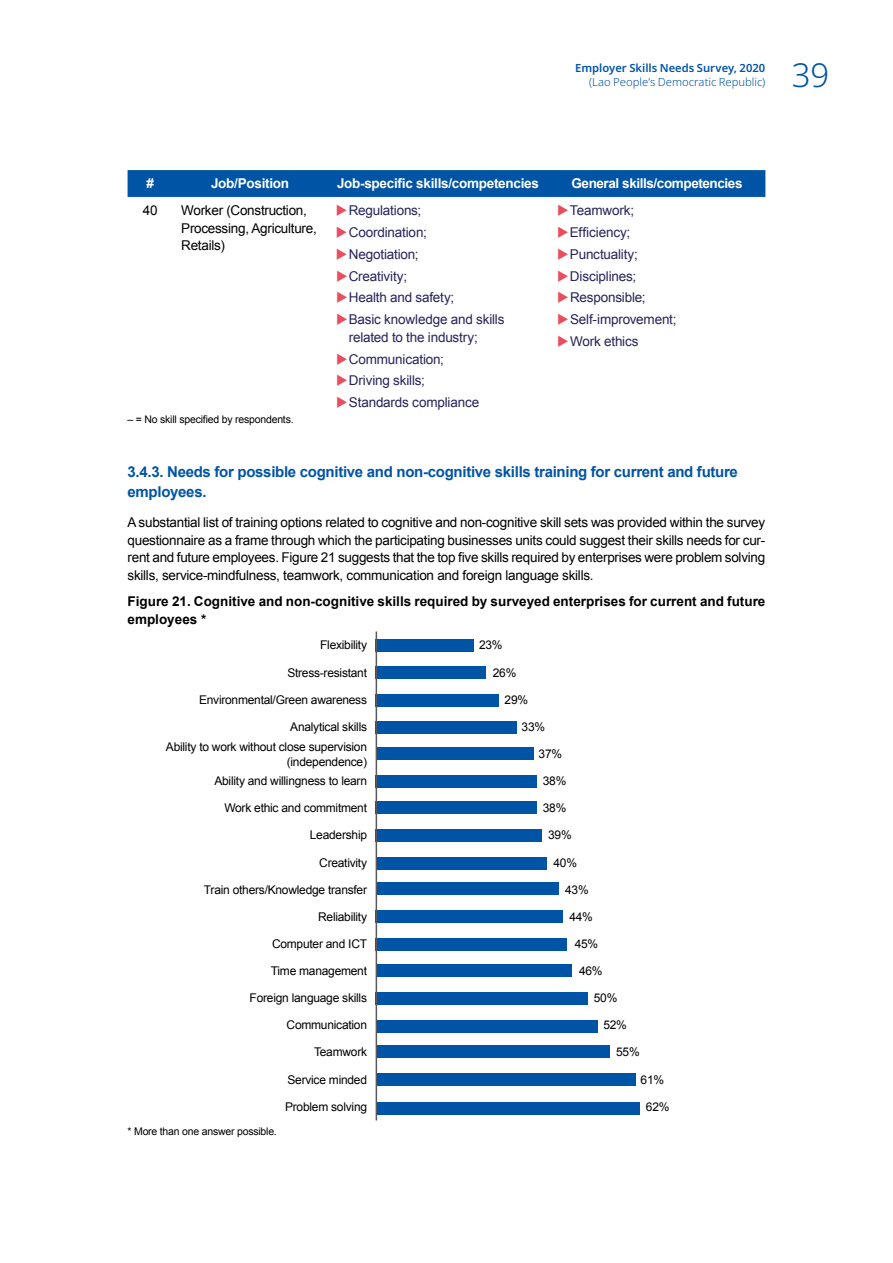
<style>
.page{position:relative;width:893px;height:1263px;background:#fff}
.page>*{position:absolute;margin:0;border:0;box-sizing:border-box;transform-origin:0 0}
.t1{font:300 33px "Noto Sans";color:#0054a6}
.t2{font:700 15px/19.5px "Arial";letter-spacing:-.02em;color:#0054a6}
.t3{font:13.5px/17.5px "Arial";letter-spacing:-.02em;color:#000}
.t4{font:13.5px/21.8px "Arial";letter-spacing:-.015em;color:#27235a}
.t5{font:700 13.5px/18px "Arial";color:#000}
.t6{font:700 13.5px "Arial";letter-spacing:-.02em;color:#fff}
.t7{font:12px/15px "Arial";letter-spacing:-.02em;color:#000;text-align:right}
.t8{font:300 11.25px "Noto Sans";color:#0054a6}
.t9{font:600 11.25px "Noto Sans";color:#0054a6}
.t10{font:10.5px "Arial";letter-spacing:-.02em;color:#000}
</style>
<div class="page">
<svg style="left:128px;top:170px;width:637px;height:27px;background:#0154a6"></svg>
<div style="left:376px;top:1101px;width:263px;height:13px;background:#0054a6"></div>
<div style="left:376px;top:1073px;width:260px;height:13px;background:#0054a6"></div>
<div style="left:376px;top:1045px;width:234px;height:13px;background:#0054a6"></div>
<div style="left:376px;top:1020px;width:221px;height:13px;background:#0054a6"></div>
<div style="left:376px;top:992px;width:212px;height:13px;background:#0054a6"></div>
<div style="left:376px;top:964px;width:195px;height:12px;background:#0054a6"></div>
<div style="left:376px;top:938px;width:191px;height:13px;background:#0054a6"></div>
<div style="left:376px;top:910px;width:187px;height:13px;background:#0054a6"></div>
<div style="left:376px;top:882px;width:182px;height:13px;background:#0054a6"></div>
<div style="left:376px;top:857px;width:170px;height:13px;background:#0054a6"></div>
<div style="left:376px;top:829px;width:166px;height:13px;background:#0054a6"></div>
<div style="left:376px;top:801px;width:161px;height:12px;background:#0054a6"></div>
<div style="left:376px;top:775px;width:161px;height:13px;background:#0054a6"></div>
<div style="left:376px;top:747px;width:157px;height:13px;background:#0054a6"></div>
<div style="left:376px;top:721px;width:141px;height:12px;background:#0054a6"></div>
<div style="left:376px;top:694px;width:123px;height:13px;background:#0054a6"></div>
<div style="left:376px;top:666px;width:110px;height:13px;background:#0054a6"></div>
<div style="left:376px;top:639px;width:98px;height:13px;background:#0054a6"></div>
<hr style="left:376px;top:631px;width:1px;height:489px;background:#58595b">
<p class="t9" style="left:575px;top:60px;width:192px">Employer Skills Needs Survey, 2020</p>
<p class="t8" style="left:589px;top:74px;width:178px">(Lao People’s Democratic Republic)</p>
<h1 class="t1" style="left:792px;top:52px;width:39px">39</h1>
<p class="t6" style="left:146px;top:175px;width:9px">#</p>
<p class="t6" style="left:211px;top:175px;width:80px">Job/Position</p>
<p class="t6" style="left:337px;top:175px;width:203px">Job-specific skills/competencies</p>
<p class="t6" style="left:571px;top:175px;width:173px">General skills/competencies</p>
<p class="t3" style="left:143px;top:202px;width:16px">40</p>
<p class="t3" style="left:181px;top:202px;width:137px">Worker (Construction,<br>Processing, Agriculture,<br>Retails)</p>
<p class="t4" style="left:349px;top:200px;width:157px">Regulations;<br>Coordination;<br>Negotiation;<br>Creativity;<br>Health and safety;<br>Basic knowledge and skills</p>
<p class="t4" style="left:349px;top:326px;width:132px">related to the industry;<br>Communication;<br>Driving skills;<br>Standards compliance</p>
<p class="t4" style="left:570px;top:200px;width:108px">Teamwork;<br>Efficiency;<br>Punctuality;<br>Disciplines;<br>Responsible;<br>Self-improvement;<br>Work ethics</p>
<p class="t10" style="left:128px;top:413px;width:168px">– = No skill specified by respondents.</p>
<p class="t2" style="left:128px;top:463px;width:612px">3.4.3. Needs for possible cognitive and non-cognitive skills training for current and future employees.</p>
<p class="t3" style="left:128px;top:514px;width:639px;text-align:justify">A substantial list of training options related to cognitive and non-cognitive skill sets was provided within the survey questionnaire as a frame through which the participating businesses units could suggest their skills needs for cur&shy;rent and future employees. Figure 21 suggests that the top five skills required by enterprises were problem solving skills, service-mindfulness, teamwork, communication and foreign language skills.</p>
<p class="t5" style="left:128px;top:593px;width:639px">Figure 21. Cognitive and non-cognitive skills required by surveyed enterprises for current and future employees *</p>
<p class="t7" style="left:320px;top:638px;width:48px">Flexibility</p>
<p class="t7" style="left:479px;top:638px;width:25px">23%</p>
<p class="t7" style="left:287px;top:665px;width:81px">Stress-resistant</p>
<p class="t7" style="left:493px;top:665px;width:25px">26%</p>
<p class="t7" style="left:199px;top:692px;width:170px">Environmental/Green awareness</p>
<p class="t7" style="left:505px;top:692px;width:25px">29%</p>
<p class="t7" style="left:290px;top:719px;width:78px">Analytical skills</p>
<p class="t7" style="left:522px;top:719px;width:25px">33%</p>
<p class="t7" style="left:166px;top:739px;width:203px">Ability to work without close supervision (independence)</p>
<p class="t7" style="left:539px;top:746px;width:25px">37%</p>
<p class="t7" style="left:214px;top:773px;width:154px">Ability and willingness to learn</p>
<p class="t7" style="left:543px;top:773px;width:25px">38%</p>
<p class="t7" style="left:224px;top:801px;width:144px">Work ethic and commitment</p>
<p class="t7" style="left:543px;top:801px;width:25px">38%</p>
<p class="t7" style="left:310px;top:828px;width:59px">Leadership</p>
<p class="t7" style="left:548px;top:828px;width:25px">39%</p>
<p class="t7" style="left:319px;top:855px;width:49px">Creativity</p>
<p class="t7" style="left:553px;top:855px;width:25px">40%</p>
<p class="t7" style="left:204px;top:882px;width:165px">Train others/Knowledge transfer</p>
<p class="t7" style="left:565px;top:882px;width:25px">43%</p>
<p class="t7" style="left:318px;top:909px;width:50px">Reliability</p>
<p class="t7" style="left:569px;top:909px;width:25px">44%</p>
<p class="t7" style="left:272px;top:936px;width:97px">Computer and ICT</p>
<p class="t7" style="left:575px;top:936px;width:25px">45%</p>
<p class="t7" style="left:271px;top:963px;width:98px">Time management</p>
<p class="t7" style="left:579px;top:963px;width:25px">46%</p>
<p class="t7" style="left:250px;top:991px;width:119px">Foreign language skills</p>
<p class="t7" style="left:594px;top:991px;width:25px">50%</p>
<p class="t7" style="left:287px;top:1018px;width:82px">Communication</p>
<p class="t7" style="left:603px;top:1018px;width:25px">52%</p>
<p class="t7" style="left:314px;top:1045px;width:54px">Teamwork</p>
<p class="t7" style="left:616px;top:1045px;width:25px">55%</p>
<p class="t7" style="left:287px;top:1073px;width:81px">Service minded</p>
<p class="t7" style="left:285px;top:1100px;width:83px">Problem solving</p>
<p class="t7" style="left:641px;top:1073px;width:25px">61%</p>
<p class="t7" style="left:646px;top:1100px;width:25px">62%</p>
<p class="t10" style="left:128px;top:1124px;width:151px">* More than one answer possible.</p>
</div>
